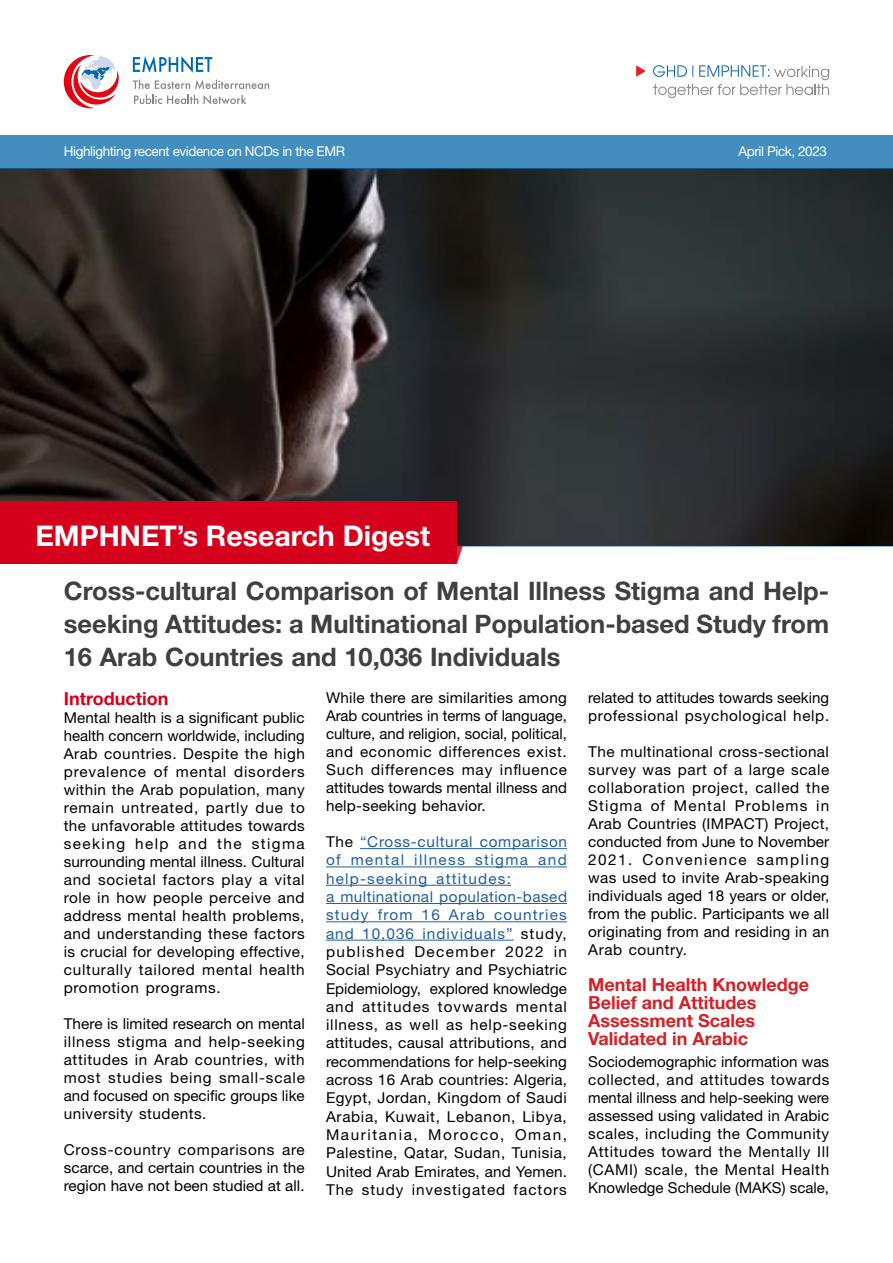
<style>
.page{position:relative;width:893px;height:1263px;background:#fff}
.page>*{position:absolute;margin:0;border:0;box-sizing:border-box;transform-origin:0 0}
.t1{font:700 28.5px "Helvetica Neue LT Pro";color:#fff}
.t2{font:700 25.5px/33px "Helvetica Neue LT Pro";color:#404040;text-align:justify}
.t3{font:700 18px/18px "Helvetica Neue LT Pro";color:#d52027}
.t4{font:700 18px "Helvetica Neue LT Pro";color:#d4001c}
.t5{font:15px/18px "Helvetica Neue LT Pro";letter-spacing:.03em;color:#000;text-align:justify}
.t6{font:15px/18px "Helvetica Neue LT Pro";color:#000}
.t7{font:13.5px "Helvetica Neue LT Pro";letter-spacing:-.03em;color:#fff}
.s1{color:#215e9e}
</style>
<div class="page">
<img style="left:0;top:169px;width:893px;height:377px">
<svg style="left:457px;top:545px;width:6px;height:19px"></svg>
<div style="left:0;top:136px;width:893px;height:33px;background:#438ebe"></div>
<hr style="left:360px;top:848px;width:207px;height:1px;background:#215e9e">
<hr style="left:326px;top:866px;width:241px;height:1px;background:#215e9e">
<hr style="left:326px;top:885px;width:185px;height:1px;background:#215e9e">
<hr style="left:326px;top:903px;width:241px;height:1px;background:#215e9e">
<hr style="left:326px;top:921px;width:241px;height:1px;background:#215e9e">
<hr style="left:326px;top:940px;width:188px;height:1px;background:#215e9e">
<svg style="left:64px;top:55px;width:55px;height:53px"></svg>
<svg style="left:133px;top:56px;width:79px;height:17px"></svg>
<svg style="left:133px;top:80px;width:136px;height:9px"></svg>
<svg style="left:204px;top:95px;width:42px;height:9px"></svg>
<svg style="left:134px;top:95px;width:64px;height:9px"></svg>
<svg style="left:636px;top:65px;width:10px;height:12px"></svg>
<svg style="left:653px;top:65px;width:176px;height:33px"></svg>
<div style="left:0;top:502px;width:457px;height:62px;background:#d4001c"></div>
<p class="t7" style="left:64px;top:143px;width:283px">Highlighting recent evidence on NCDs in the EMR</p>
<h1 class="t1" style="left:35px;top:518px;width:396px">EMPHNET’s Research Digest</h1>
<p class="t7" style="left:738px;top:142px;width:90px">April Pick, 2023</p>
<h2 class="t2" style="left:64px;top:574px;width:767px">Cross-cultural Comparison of Mental Illness Stigma and Help&shy;seeking Attitudes: a Multinational Population-based Study from 16 Arab Countries and 10,036 Individuals</h2>
<p class="t4" style="left:64px;top:687px;width:106px">Introduction</p>
<p class="t5" style="left:64px;top:708px;width:243px">Mental health is a significant public health concern worldwide, including Arab countries. Despite the high prevalence of mental disorders within the Arab population, many remain untreated, partly due to the unfavorable attitudes towards seeking help and the stigma surrounding mental illness. Cultural and societal factors play a vital role in how people perceive and address mental health problems, and understanding these factors is crucial for developing effective, culturally tailored mental health promotion programs.</p>
<p class="t5" style="left:64px;top:1014px;width:243px">There is limited research on mental illness stigma and help-seeking attitudes in Arab countries, with most studies being small-scale and focused on specific groups like university students.</p>
<p class="t5" style="left:64px;top:1140px;width:243px">Cross-country comparisons are scarce, and certain countries in the region have not been studied at all.</p>
<p class="t5" style="left:326px;top:688px;width:242px">While there are similarities among Arab countries in terms of language, culture, and religion, social, political, and economic differences exist.<br>Such differences may influence attitudes towards mental illness and help-seeking behavior.</p>
<p class="t5" style="left:326px;top:832px;width:243px;text-align:left">The <span class="s1">“Cross‑cultural comparison of mental illness stigma and help‑seeking attitudes:<br>a multinational population‑based study from 16 Arab countries and 10,036 individuals”</span> study, published December 2022 in<br>Social Psychiatry and Psychiatric<br>Epidemiology, explored knowledge and attitudes tovwards mental illness, as well as help-seeking attitudes, causal attributions, and recommendations for help-seeking across 16 Arab countries: Algeria,<br>Egypt, Jordan, Kingdom of Saudi<br>Arabia, Kuwait, Lebanon, Libya,<br>Mauritania, Morocco, Oman,<br>Palestine, Qatar, Sudan, Tunisia,<br>United Arab Emirates, and Yemen.<br>The study investigated factors</p>
<p class="t6" style="left:588px;top:688px;width:242px">related to attitudes towards seeking professional psychological help.</p>
<p class="t5" style="left:588px;top:742px;width:243px">The multinational cross-sectional survey was part of a large scale collaboration project, called the Stigma of Mental Problems in Arab Countries (IMPACT) Project, conducted from June to November 2021. Convenience sampling was used to invite Arab-speaking individuals aged 18 years or older, from the public. Participants we all originating from and residing in an Arab country.</p>
<p class="t3" style="left:588px;top:975px;width:222px">Mental Health Knowledge<br>Belief and Attitudes<br>Assessment Scales<br>Validated in Arabic</p>
<p class="t5" style="left:588px;top:1053px;width:243px">Sociodemographic information was collected, and attitudes towards mental illness and help-seeking were assessed using validated in Arabic scales, including the Community Attitudes toward the Mentally Ill (CAMI) scale, the Mental Health Knowledge Schedule (MAKS) scale,</p>
</div>
